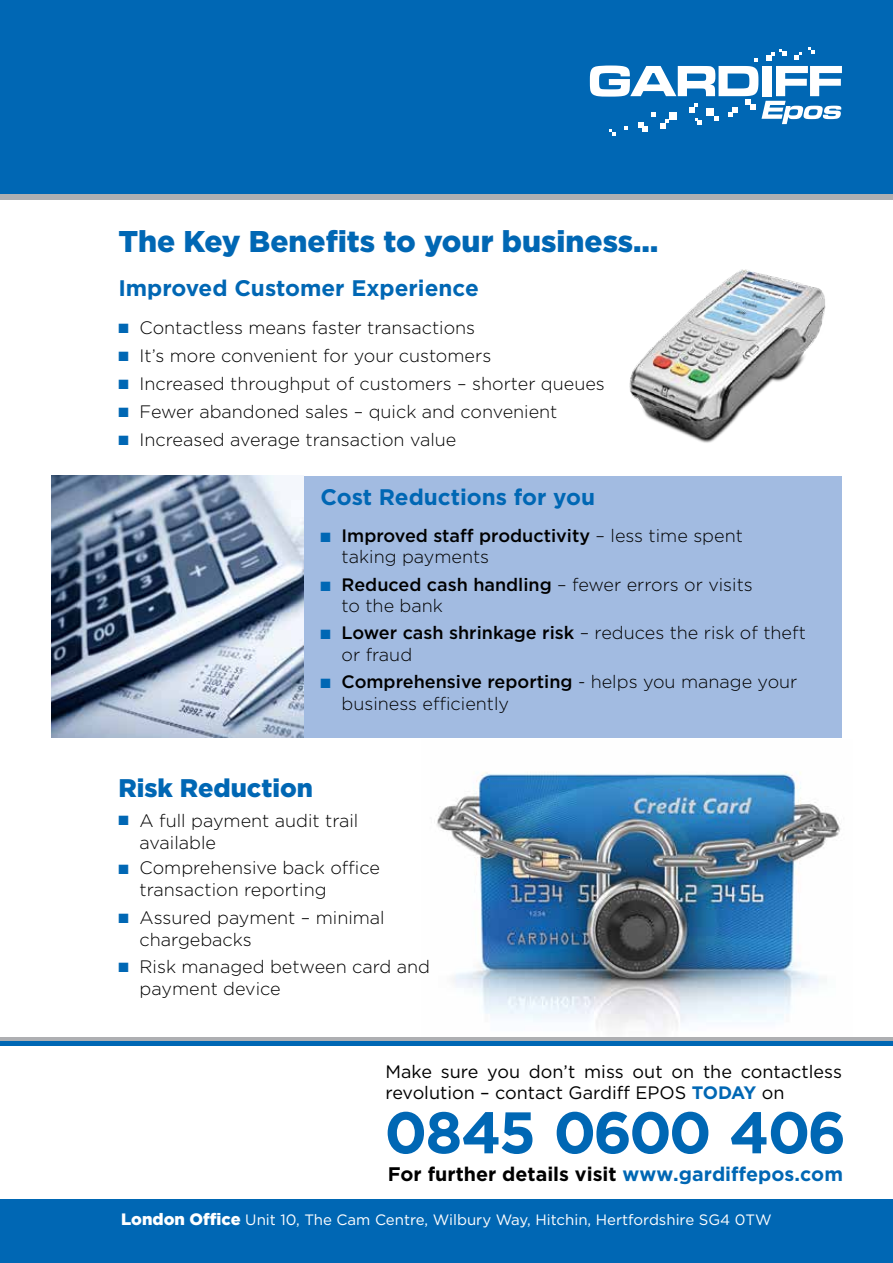
<style>
.page{position:relative;width:893px;height:1263px;background:#fff}
.page>*{position:absolute;margin:0;border:0;box-sizing:border-box;transform-origin:0 0}
.t1{font:700 58.5px "Gotham";letter-spacing:-.045em;color:#0067b4}
.t2{font:900 30px "Gotham";color:#0067b4}
.t3{font:900 25.5px "Gotham";color:#0067b4}
.t4{font:700 22.5px "Gotham";color:#0067b4}
.t5{font:700 19.65px "Gotham";color:#000}
.t6{font:300 18px/21.6px "Gotham";color:#000}
.t7{font:18px/21.6px "Gotham";color:#000}
.t8{font:15px "Gotham";color:#fff}
.s1{color:#0067b4}
.s2{font-weight:500}
.s3{font-weight:700;color:#0067b4}
.s4{font-weight:900;font-size:16.5px}
</style>
<div class="page">
<img style="left:629px;top:269px;width:197px;height:174px">
<img style="left:436px;top:772px;width:405px;height:256px">
<div style="left:0;top:1199px;width:893px;height:64px;background:#0067b4"></div>
<svg style="left:0;top:1037px;width:893px;height:5px;background:#8ba0b2"></svg>
<hr style="left:0;top:1042px;width:893px;height:4px;background:#0067b4">
<div style="left:0;top:0;width:893px;height:200px;background:linear-gradient(to right,#aeafb2,#aeafb2)"></div>
<div style="left:0;top:0;width:893px;height:193px;background:#0067b4"></div>
<div style="left:51px;top:476px;width:791px;height:261px;background:#a2bbe1"></div>
<img style="left:51px;top:476px;width:252px;height:261px">
<svg style="left:590px;top:47px;width:252px;height:89px"></svg>
<h2 class="t2" style="left:118px;top:220px;width:542px">The Key Benefits to your business…</h2>
<p class="t4" style="left:118px;top:273px;width:362px">Improved Customer Experience</p>
<p class="t6" style="left:118px;top:316px;width:358px"><span class="s1">■</span> Contactless means faster transactions</p>
<p class="t6" style="left:118px;top:344px;width:374px"><span class="s1">■</span> It’s more convenient for your customers</p>
<p class="t6" style="left:118px;top:372px;width:488px"><span class="s1">■</span> Increased throughput of customers – shorter queues</p>
<p class="t6" style="left:118px;top:400px;width:441px"><span class="s1">■</span> Fewer abandoned sales – quick and convenient</p>
<p class="t6" style="left:118px;top:428px;width:340px"><span class="s1">■</span> Increased average transaction value</p>
<p class="t4" style="left:320px;top:482px;width:276px">Cost Reductions for you</p>
<p class="t6" style="left:342px;top:524px;width:403px;text-indent:-21px"><span class="s1">■</span> <span class="s2">Improved staff productivity</span> – less time spent taking payments</p>
<p class="t6" style="left:342px;top:573px;width:413px;text-indent:-21px"><span class="s1">■</span> <span class="s2">Reduced cash handling</span> – fewer errors or visits to the bank</p>
<p class="t6" style="left:342px;top:622px;width:466px;text-indent:-21px"><span class="s1">■</span> <span class="s2">Lower cash shrinkage risk</span> – reduces the risk of theft or fraud</p>
<p class="t6" style="left:342px;top:670px;width:457px;text-indent:-21px"><span class="s1">■</span> <span class="s2">Comprehensive reporting</span> - helps you manage your business efficiently</p>
<h3 class="t3" style="left:118px;top:770px;width:196px">Risk Reduction</h3>
<p class="t6" style="left:140px;top:809px;width:220px;text-indent:-21px"><span class="s1">■</span> A full payment audit trail available</p>
<p class="t6" style="left:140px;top:856px;width:242px;text-indent:-21px"><span class="s1">■</span> Comprehensive back office transaction reporting</p>
<p class="t6" style="left:140px;top:907px;width:247px;text-indent:-21px"><span class="s1">■</span> Assured payment – minimal chargebacks</p>
<p class="t6" style="left:140px;top:955px;width:292px;text-indent:-21px"><span class="s1">■</span> Risk managed between card and payment device</p>
<p class="t7" style="left:386px;top:1060px;width:458px">Make sure you don’t miss out on the contactless revolution – contact Gardiff EPOS <span class="s3">TODAY</span> on</p>
<h1 class="t1" style="left:384px;top:1094px;width:463px">0845 0600 406</h1>
<p class="t5" style="left:388px;top:1161px;width:457px">For further details visit <span class="s1">www.gardiffepos.com</span></p>
<p class="t8" style="left:121px;top:1210px;width:652px"><span class="s4">London Office</span> Unit 10, The Cam Centre, Wilbury Way, Hitchin, Hertfordshire SG4 0TW</p>
</div>
